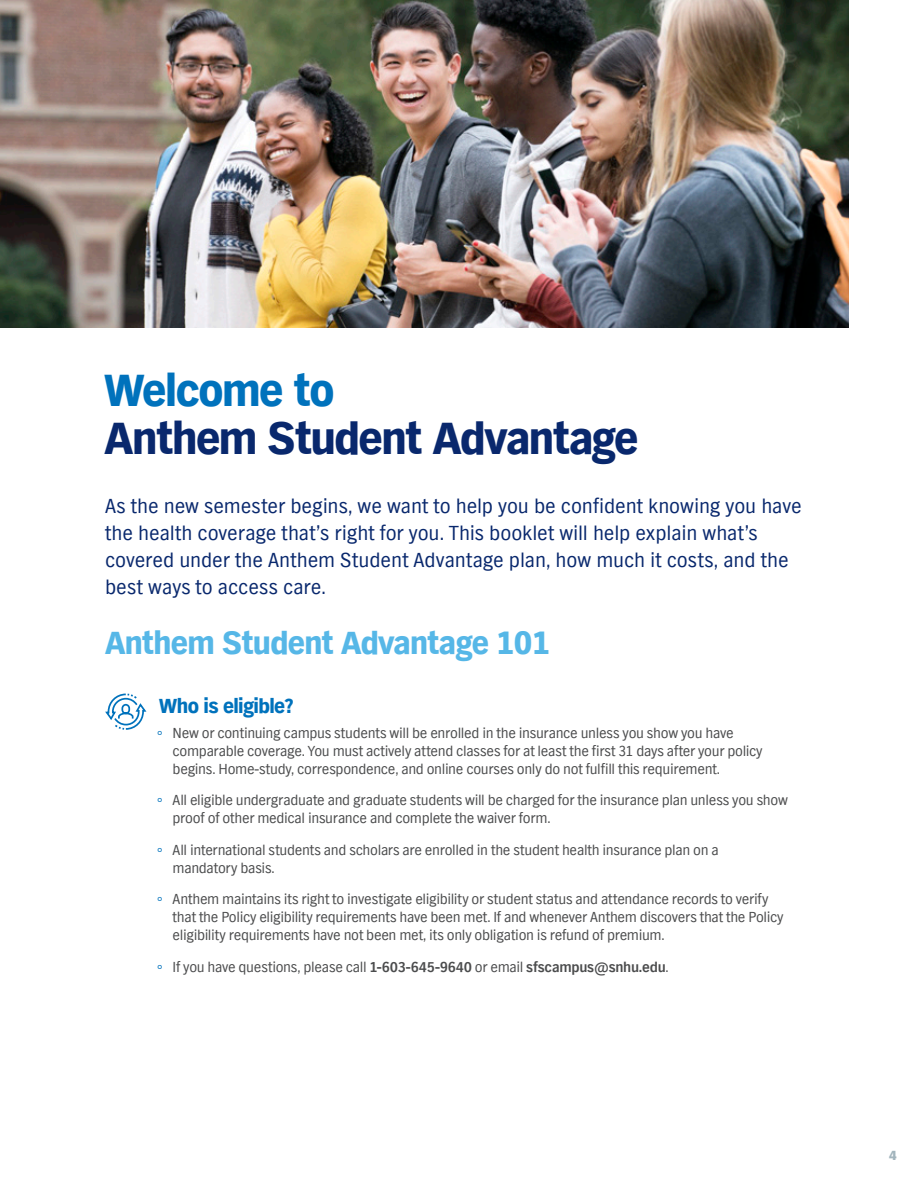
<style>
.page{position:relative;width:918px;height:1188px;background:#fff}
.page>*{position:absolute;margin:0;border:0;box-sizing:border-box;transform-origin:0 0}
.VP_Subhead{font:900 46.5px/48px "TV Nord EF";letter-spacing:-.035em;color:#09286d}
.VP_Large_stat{font:900 33px "TV Nord EF";letter-spacing:-.025em;color:#56b7e7}
.VP_Callout_sm{font:21px/27px "TV Nord EF";letter-spacing:-.005em;color:#09286d}
.VP_Subhead-2{font:900 21px "TV Nord EF";letter-spacing:-.03em;color:#0072bc}
.t1{font:15px/18px "TV Nord EF";letter-spacing:-.02em;color:#4b4c4d}
.t2{font:800 13.5px "TV Nord EF";color:#a3b5bd}
.s1{color:#0072bc}
.s2{font-weight:700}
</style>
<div class="page">
<svg style="left:105px;top:693px;width:42px;height:37px"></svg>
<img style="left:0;top:0;width:849px;height:327px">
<p class="VP_Subhead" style="left:105px;top:368px;width:536px"><span class="s1">Welcome to<br></span>Anthem Student Advantage</p>
<p class="VP_Callout_sm" style="left:105px;top:493px;width:698px">As the new semester begins, we want to help you be confident knowing you have the health coverage that’s right for you. This booklet will help explain what’s covered under the Anthem Student Advantage plan, how much it costs, and the best ways to access care.</p>
<p class="VP_Large_stat" style="left:105px;top:624px;width:447px">Anthem Student Advantage 101</p>
<p class="VP_Subhead-2" style="left:159px;top:694px;width:136px">Who is eligible?</p>
<p class="t1" style="left:173px;top:724px;width:592px;text-indent:-15px"><span class="s1">◦</span> New or continuing campus students will be enrolled in the insurance unless you show you have comparable coverage. You must actively attend classes for at least the first 31 days after your policy begins. Home-study, correspondence, and online courses only do not fulfill this requirement.</p>
<p class="t1" style="left:173px;top:792px;width:617px;text-indent:-15px"><span class="s1">◦</span> All eligible undergraduate and graduate students will be charged for the insurance plan unless you show proof of other medical insurance and complete the waiver form.</p>
<p class="t1" style="left:173px;top:841px;width:548px;text-indent:-15px"><span class="s1">◦</span> All international students and scholars are enrolled in the student health insurance plan on a mandatory basis.</p>
<p class="t1" style="left:173px;top:891px;width:613px;text-indent:-15px"><span class="s1">◦</span> Anthem maintains its right to investigate eligibility or student status and attendance records to verify that the Policy eligibility requirements have been met. If and whenever Anthem discovers that the Policy eligibility requirements have not been met, its only obligation is refund of premium.</p>
<p class="t1" style="left:158px;top:958px;width:512px"><span class="s1">◦</span> If you have questions, please call <span class="s2">1-603-645-9640</span> or email <span class="s2">sfscampus@snhu.edu</span>.</p>
<p class="t2" style="left:889px;top:1147px;width:9px">4</p>
</div>
